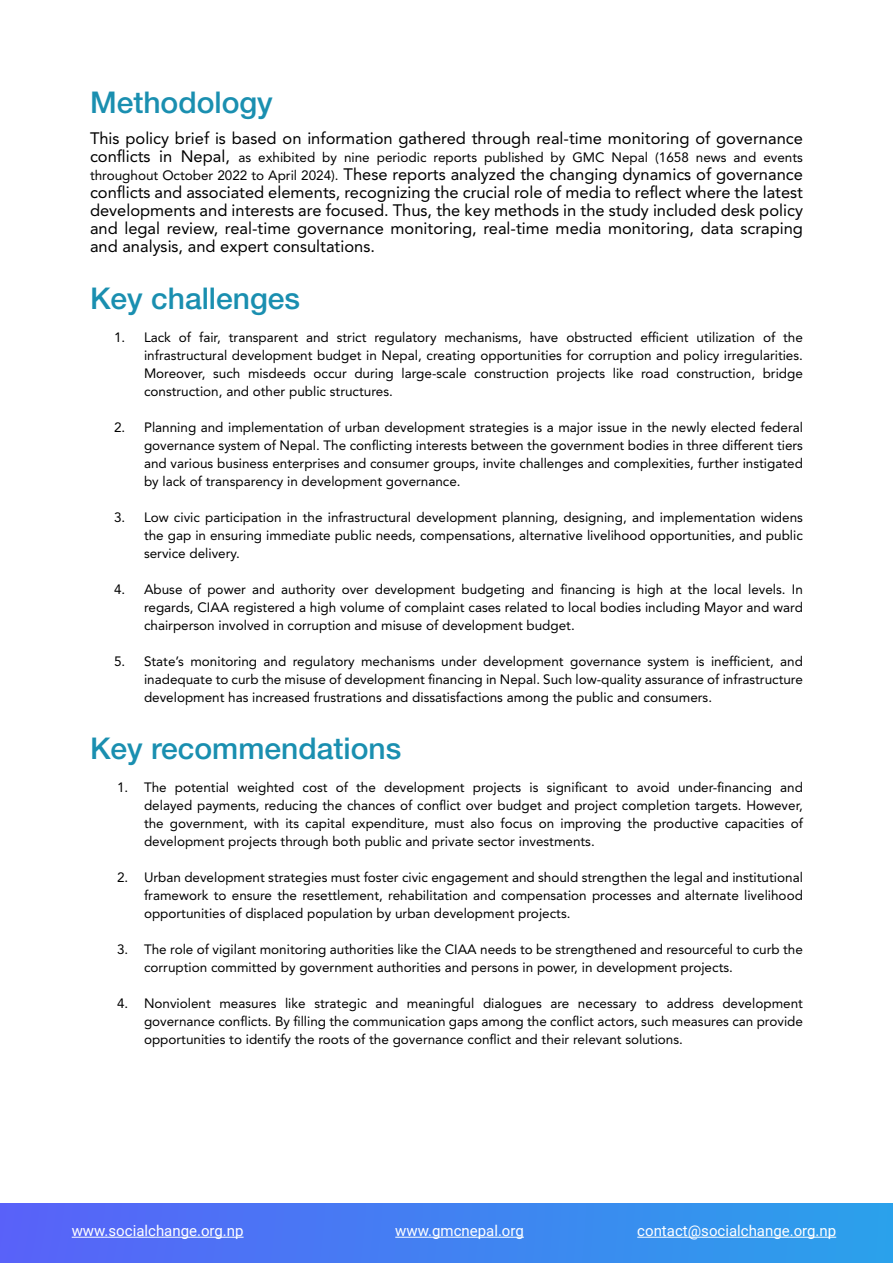
<style>
.page{position:relative;width:893px;height:1263px;background:#fff}
.page>*{position:absolute;margin:0;border:0;box-sizing:border-box;transform-origin:0 0}
.t1{font:500 30px "Helvetica Neue";color:#1a8fb0}
.t2{font:16.5px/18px "Avenir LT Std";color:#000;text-align:justify}
.t3{font:15px "Roboto";color:#fff}
.t4{font:13.5px/18px "Avenir LT Std";color:#000;text-align:justify}
.s1{font-size:16.5px}
.s2{font-size:13.5px}
</style>
<div class="page">
<div style="left:0;top:1204px;width:893px;height:59px;background:linear-gradient(to right,#5a62f9,#2ca2eb)"></div>
<hr style="left:72px;top:1237px;width:172px;height:1px;background:#fff">
<hr style="left:395px;top:1237px;width:129px;height:1px;background:#fff">
<hr style="left:637px;top:1237px;width:199px;height:1px;background:#fff">
<h1 class="t1" style="left:90px;top:85px;width:184px">Methodology</h1>
<p class="t2" style="left:90px;top:129px;width:714px">This policy brief is based on information gathered through real-time monitoring of governance</p>
<p class="t4" style="left:90px;top:148px;width:714px"><span class="s1">conflicts in Nepal,</span> as exhibited by nine periodic reports published by GMC Nepal (1658 news and events</p>
<p class="t2" style="left:90px;top:165px;width:714px"><span class="s2">throughout October 2022 to April 2024).</span> These reports analyzed the changing dynamics of governance conflicts and associated elements, recognizing the crucial role of media to reflect where the latest developments and interests are focused. Thus, the key methods in the study included desk policy and legal review, real-time governance monitoring, real-time media monitoring, data scraping and analysis, and expert consultations.</p>
<h1 class="t1" style="left:90px;top:280px;width:212px">Key challenges</h1>
<p class="t4" style="left:144px;top:328px;width:660px;text-indent:-30px">1. Lack of fair, transparent and strict regulatory mechanisms, have obstructed efficient utilization of the infrastructural development budget in Nepal, creating opportunities for corruption and policy irregularities.<br>Moreover, such misdeeds occur during large-scale construction projects like road construction, bridge construction, and other public structures.</p>
<p class="t4" style="left:144px;top:418px;width:660px;text-indent:-30px">2. Planning and implementation of urban development strategies is a major issue in the newly elected federal governance system of Nepal. The conflicting interests between the government bodies in three different tiers and various business enterprises and consumer groups, invite challenges and complexities, further instigated by lack of transparency in development governance.</p>
<p class="t4" style="left:144px;top:508px;width:660px;text-indent:-30px">3. Low civic participation in the infrastructural development planning, designing, and implementation widens the gap in ensuring immediate public needs, compensations, alternative livelihood opportunities, and public service delivery.</p>
<p class="t4" style="left:144px;top:580px;width:660px;text-indent:-30px">4. Abuse of power and authority over development budgeting and financing is high at the local levels. In regards, CIAA registered a high volume of complaint cases related to local bodies including Mayor and ward chairperson involved in corruption and misuse of development budget.</p>
<p class="t4" style="left:144px;top:652px;width:660px;text-indent:-30px">5. State’s monitoring and regulatory mechanisms under development governance system is inefficient, and inadequate to curb the misuse of development financing in Nepal. Such low-quality assurance of infrastructure development has increased frustrations and dissatisfactions among the public and consumers.</p>
<h1 class="t1" style="left:90px;top:730px;width:313px">Key recommendations</h1>
<p class="t4" style="left:144px;top:778px;width:660px;text-indent:-27px">1. The potential weighted cost of the development projects is significant to avoid under-financing and delayed payments, reducing the chances of conflict over budget and project completion targets. However, the government, with its capital expenditure, must also focus on improving the productive capacities of development projects through both public and private sector investments.</p>
<p class="t4" style="left:144px;top:868px;width:660px;text-indent:-27px">2. Urban development strategies must foster civic engagement and should strengthen the legal and institutional framework to ensure the resettlement, rehabilitation and compensation processes and alternate livelihood opportunities of displaced population by urban development projects.</p>
<p class="t4" style="left:144px;top:940px;width:660px;text-indent:-27px">3. The role of vigilant monitoring authorities like the CIAA needs to be strengthened and resourceful to curb the corruption committed by government authorities and persons in power, in development projects.</p>
<p class="t4" style="left:144px;top:994px;width:660px;text-indent:-27px">4. Nonviolent measures like strategic and meaningful dialogues are necessary to address development governance conflicts. By filling the communication gaps among the conflict actors, such measures can provide opportunities to identify the roots of the governance conflict and their relevant solutions.</p>
<p class="t3" style="left:72px;top:1220px;width:173px">www.socialchange.org.np</p>
<p class="t3" style="left:395px;top:1220px;width:130px">www.gmcnepal.org</p>
<p class="t3" style="left:637px;top:1220px;width:200px">contact@socialchange.org.np</p>
</div>
